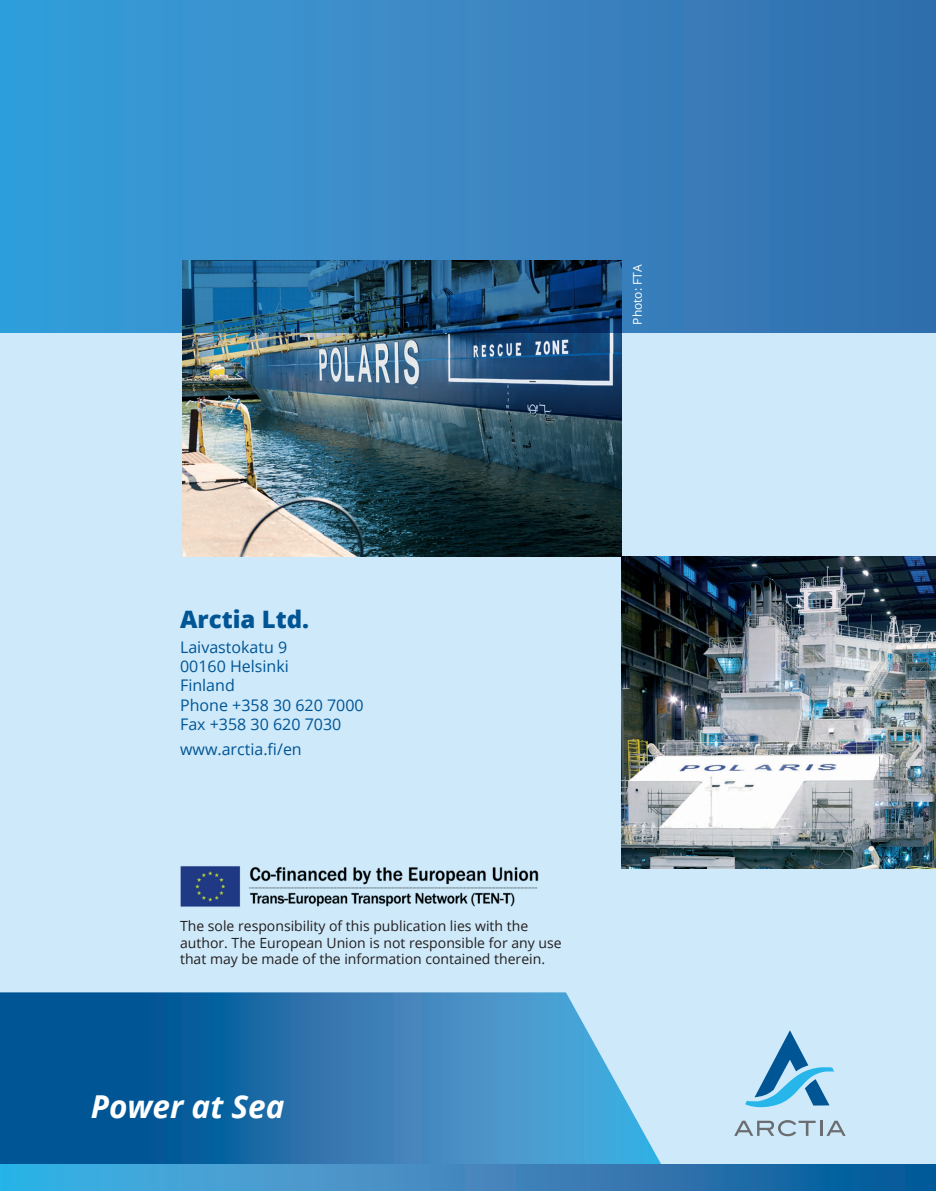
<style>
.page{position:relative;width:936px;height:1191px;background:#fff}
.page>*{position:absolute;margin:0;border:0;box-sizing:border-box;transform-origin:0 0}
.t1{font:italic 700 31.6px "Open Sans";color:#fff}
.t2{font:800 24px "Open Sans";color:#005595}
.t3{font:16px/19.2px "Open Sans";color:#005595}
.t4{font:14px/16.8px "Open Sans";color:#231f20}
.Leipis{font:12px "Open Sans";color:#fff}
</style>
<div class="page">
<div style="left:0;top:0;width:935px;height:1191px;background:#cee9f9"></div>
<img style="left:621px;top:556px;width:314px;height:312px">
<svg style="left:0;top:992px;width:676px;height:173px;background:#3580b6"></svg>
<svg style="left:0;top:1165px;width:935px;height:26px;background:#3387be"></svg>
<img style="left:182px;top:332px;width:439px;height:224px">
<svg style="left:0;top:0;width:935px;height:332px;background:#3381bb"></svg>
<img style="left:180px;top:866px;width:359px;height:41px">
<svg style="left:745px;top:1030px;width:89px;height:78px"></svg>
<svg style="left:734px;top:1120px;width:111px;height:16px"></svg>
<p class="Leipis" style="left:629px;top:325px;width:62px;rotate:-90deg">Photo: FTA</p>
<p class="t2" style="left:180px;top:601px;width:131px">Arctia Ltd.</p>
<p class="t3" style="left:180px;top:637px;width:109px">Laivastokatu 9</p>
<p class="t3" style="left:180px;top:656px;width:110px">00160 Helsinki<br>Finland</p>
<p class="t3" style="left:180px;top:694px;width:185px">Phone +358 30 620 7000</p>
<p class="t3" style="left:180px;top:714px;width:163px">Fax +358 30 620 7030</p>
<p class="t3" style="left:180px;top:739px;width:123px">www.arctia.fi/en</p>
<p class="t4" style="left:180px;top:917px;width:383px">The sole responsibility of this publication lies with the author. The European Union is not responsible for any use that may be made of the information contained therein.</p>
<p class="t1" style="left:91px;top:1084px;width:195px">Power at Sea</p>
</div>
